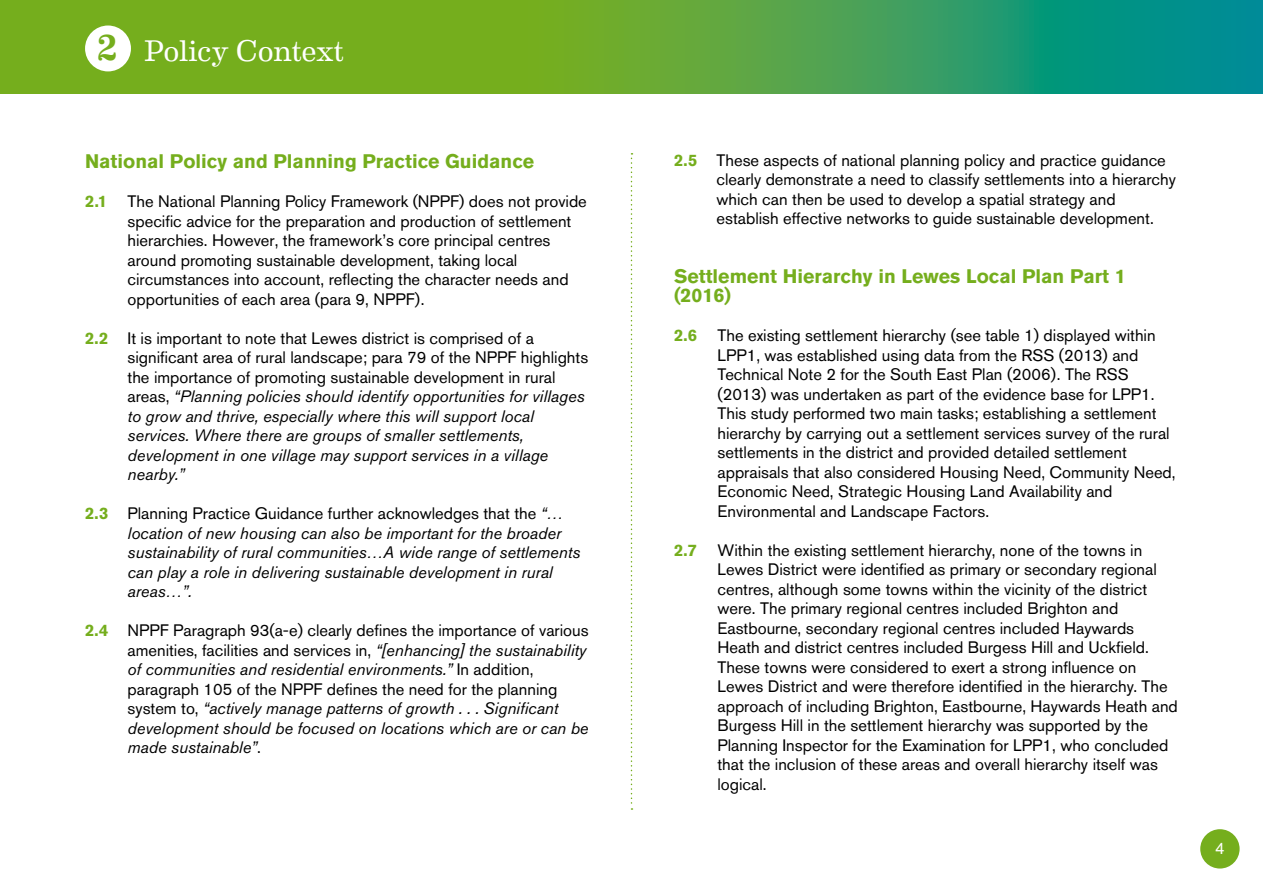
<style>
.page{position:relative;width:1263px;height:893px;background:#fff}
.page>*{position:absolute;margin:0;border:0;box-sizing:border-box;transform-origin:0 0}
.t1{font:500 36px "Eames Century Modern";color:#75ae1d}
.t2{font:30px "Eames Century Modern";letter-spacing:-.01em;color:#fff}
.t3{font:700 19.5px/19.5px "Akzidenz Grotesk BQ";color:#75ae1d}
.t4{font:16.5px/19.5px "Akzidenz Grotesk BQ";color:#000}
.t5{font:italic 16.5px/19.5px "Akzidenz Grotesk BQ";color:#000}
.t6{font:16.5px "Akzidenz Grotesk BQ";color:#fff}
.s1{font-weight:700;color:#75ae1d}
.s2{font-weight:700;font-style:normal;color:#75ae1d}
.s3{font-style:normal}
</style>
<div class="page">
<svg style="left:631px;top:153px;width:1px;height:657px"></svg>
<div style="left:1200px;top:829px;width:39px;height:39px;background:#75ae1d;border-radius:50%"></div>
<svg style="left:0;top:0;width:1263px;height:94px;background:#51a443"></svg>
<div style="left:85px;top:26px;width:46px;height:45px;background:#fff;border-radius:50%"></div>
<h1 class="t1" style="left:97px;top:21px;width:22px">2</h1>
<h2 class="t2" style="left:144px;top:28px;width:202px">Policy Context</h2>
<p class="t3" style="left:85px;top:152px;width:451px">National Policy and Planning Practice Guidance</p>
<p class="t4" style="left:128px;top:191px;width:461px;text-indent:-43px"><span class="s1">2.1</span> The National Planning Policy Framework (NPPF) does not provide specific advice for the preparation and production of settlement hierarchies. However, the framework’s core principal centres around promoting sustainable development, taking local circumstances into account, reflecting the character needs and opportunities of each area (para 9, NPPF).</p>
<p class="t5" style="left:128px;top:328px;width:462px;text-indent:-43px"><span class="s2">2.2</span> <span class="s3">It is important to note that Lewes district is comprised of a significant area of rural landscape; para 79 of the NPPF highlights the importance of promoting sustainable development in rural areas,</span> “Planning policies should identify opportunities for villages to grow and thrive, especially where this will support local services. Where there are groups of smaller settlements, development in one village may support services in a village nearby.”</p>
<p class="t5" style="left:128px;top:504px;width:454px;text-indent:-43px"><span class="s2">2.3</span> <span class="s3">Planning Practice Guidance further acknowledges that the</span> “… location of new housing can also be important for the broader sustainability of rural communities…A wide range of settlements can play a role in delivering sustainable development in rural areas…”.</p>
<p class="t5" style="left:128px;top:621px;width:463px;text-indent:-43px"><span class="s2">2.4</span> <span class="s3">NPPF Paragraph 93(a-e) clearly defines the importance of various amenities, facilities and services in,</span> “[enhancing] the sustainability of communities and residential environments.” <span class="s3">In addition, paragraph 105 of the NPPF defines the need for the planning system to,</span> “actively manage patterns of growth . . . Significant development should be focused on locations which are or can be made sustainable”<span class="s3">.</span></p>
<p class="t4" style="left:716px;top:150px;width:461px;text-indent:-43px"><span class="s1">2.5</span> These aspects of national planning policy and practice guidance clearly demonstrate a need to classify settlements into a hierarchy which can then be used to develop a spatial strategy and establish effective networks to guide sustainable development.</p>
<p class="t3" style="left:674px;top:266px;width:453px">Settlement Hierarchy in Lewes Local Plan Part 1 (2016)</p>
<p class="t4" style="left:717px;top:326px;width:460px;text-indent:-43px"><span class="s1">2.6</span> The existing settlement hierarchy (see table 1) displayed within LPP1, was established using data from the RSS (2013) and Technical Note 2 for the South East Plan (2006). The RSS (2013) was undertaken as part of the evidence base for LPP1.<br>This study performed two main tasks; establishing a settlement hierarchy by carrying out a settlement services survey of the rural settlements in the district and provided detailed settlement appraisals that also considered Housing Need, Community Need, Economic Need, Strategic Housing Land Availability and Environmental and Landscape Factors.</p>
<p class="t4" style="left:717px;top:540px;width:462px;text-indent:-43px"><span class="s1">2.7</span> Within the existing settlement hierarchy, none of the towns in Lewes District were identified as primary or secondary regional centres, although some towns within the vicinity of the district were. The primary regional centres included Brighton and Eastbourne, secondary regional centres included Haywards Heath and district centres included Burgess Hill and Uckfield.<br>These towns were considered to exert a strong influence on Lewes District and were therefore identified in the hierarchy. The approach of including Brighton, Eastbourne, Haywards Heath and Burgess Hill in the settlement hierarchy was supported by the Planning Inspector for the Examination for LPP1, who concluded that the inclusion of these areas and overall hierarchy itself was logical.</p>
<p class="t6" style="left:1215px;top:838px;width:11px">4</p>
</div>
